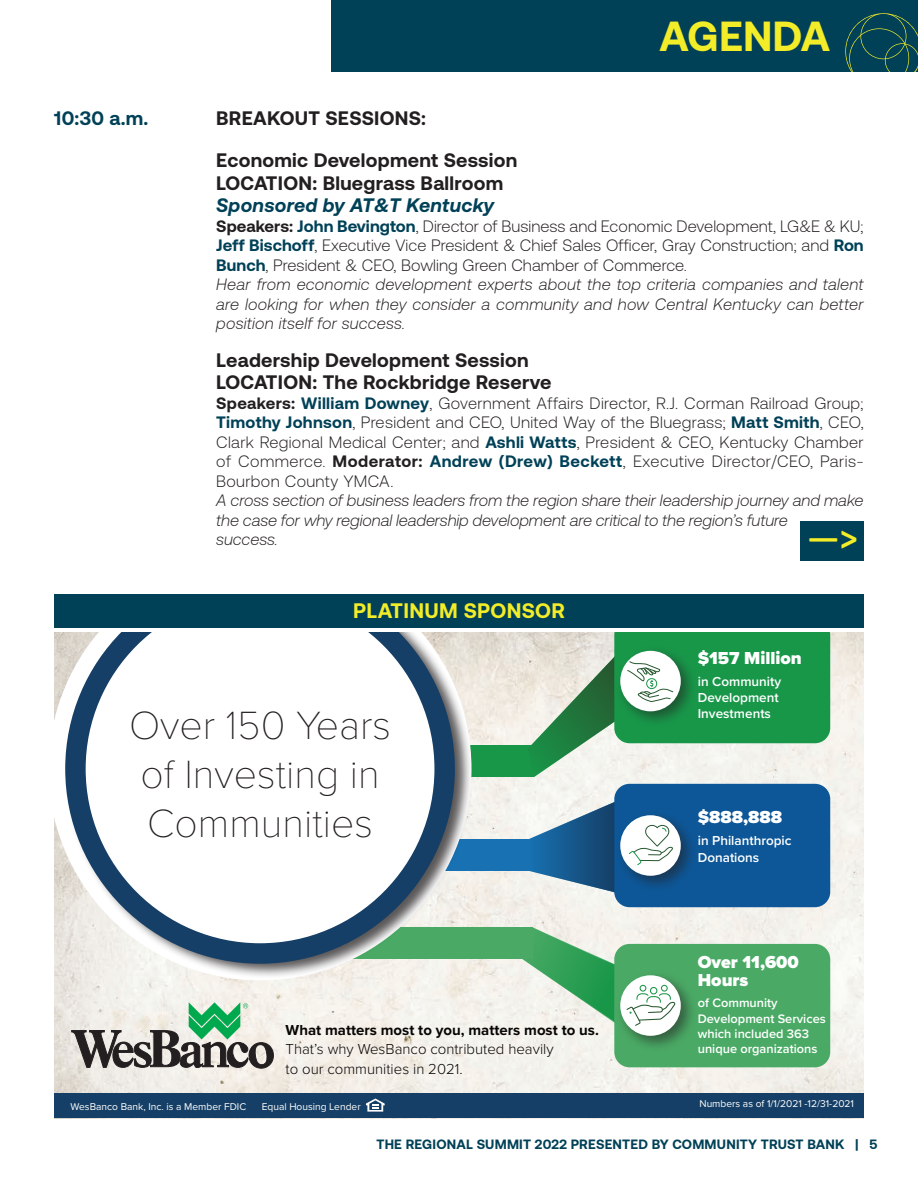
<style>
.page{position:relative;width:918px;height:1188px;background:#fff}
.page>*{position:absolute;margin:0;border:0;box-sizing:border-box;transform-origin:0 0}
.t1{font:700 42px "Aeonik";color:#f3ec28}
.t2{font:100 40.95px/49.1px "Proxima Nova T";color:#231f20}
.t3{font:700 36px "Calibri";color:#f3ec28}
.t4{font:700 21px "Aeonik";letter-spacing:.015em;color:#f3ec28}
.t5{font:700 19.5px "Aeonik";letter-spacing:.015em;color:#231f20}
.t6{font:italic 700 19.5px "Aeonik";letter-spacing:.015em;color:#004157}
.t7{font:700 19.5px "Aeonik";color:#004157}
.t8{font:900 18px/18.5px "Proxima Nova";color:#fff}
.t9{font:300 16.5px/19.5px "Aeonik";letter-spacing:.005em;color:#231f20;text-align:justify}
.t10{font:italic 300 16.5px/19.5px "Aeonik";color:#231f20;text-align:justify}
.t11{font:300 15px/19.5px "Proxima Nova";color:#080505}
.t12{font:600 13.5px/16.2px "Proxima Nova";color:#fff}
.t13{font:700 13.5px "Aeonik";letter-spacing:.015em;color:#004157}
.t14{font:600 12.75px/15.3px "Proxima Nova";color:#fff}
.t15{font:10.2px "Proxima Nova";color:#fff}
.s1{font-weight:700}
.s2{font-weight:700;color:#004157}
</style>
<div class="page">
<img style="left:54px;top:632px;width:810px;height:462px">
<div style="left:318px;top:745px;width:216px;height:32px;background:#189749"></div>
<div style="left:317px;top:839px;width:216px;height:32px;background:#1871b2"></div>
<div style="left:317px;top:927px;width:216px;height:32px;background:#4aaa65"></div>
<svg style="left:54px;top:632px;width:418px;height:348px"></svg>
<div style="left:64px;top:632px;width:409px;height:347px;background:#231f20;opacity:.75"></div>
<svg style="left:65px;top:632px;width:390px;height:332px"></svg>
<svg style="left:86px;top:632px;width:348px;height:311px"></svg>
<div style="left:614px;top:784px;width:216px;height:123px;background:#0d5798;border-radius:15px"></div>
<div style="left:615px;top:810px;width:82px;height:82px;background:#231f20;opacity:.55"></div>
<div style="left:620px;top:815px;width:61px;height:61px;background:#fff;border-radius:50%"></div>
<div style="left:614px;top:944px;width:216px;height:123px;background:#4aaa65;border-radius:15px"></div>
<div style="left:615px;top:970px;width:82px;height:82px;background:#231f20;opacity:.55"></div>
<div style="left:620px;top:975px;width:61px;height:61px;background:#fff;border-radius:50%"></div>
<div style="left:54px;top:1094px;width:810px;height:24px;background:#153f66"></div>
<svg style="left:366px;top:1099px;width:19px;height:13px"></svg>
<svg style="left:519px;top:927px;width:157px;height:103px"></svg>
<svg style="left:528px;top:632px;width:302px;height:145px"></svg>
<svg style="left:71px;top:1002px;width:202px;height:66px"></svg>
<div style="left:249px;top:1042px;width:25px;height:26px;border:1px solid #231f20;border-radius:50%"></div>
<svg style="left:529px;top:795px;width:145px;height:101px"></svg>
<div style="left:54px;top:594px;width:810px;height:33px;background:#004157"></div>
<div style="left:331px;top:0;width:587px;height:72px;background:#004157"></div>
<svg style="left:845px;top:13px;width:73px;height:59px"></svg>
<div style="left:800px;top:522px;width:64px;height:39px;background:#004157"></div>
<p class="t1" style="left:660px;top:22px;width:172px">AGENDA</p>
<p class="t7" style="left:54px;top:111px;width:96px">10:30 a.m.</p>
<p class="t5" style="left:216px;top:111px;width:211px">BREAKOUT SESSIONS:</p>
<p class="t5" style="left:216px;top:153px;width:303px">Economic Development Session</p>
<p class="t5" style="left:216px;top:176px;width:288px">LOCATION: Bluegrass Ballroom</p>
<p class="t6" style="left:216px;top:198px;width:279px">Sponsored by AT&amp;T Kentucky</p>
<p class="t9" style="left:216px;top:218px;width:649px"><span class="s1">Speakers:</span> <span class="s2">John Bevington</span>, Director of Business and Economic Development, LG&amp;E &amp; KU; <span class="s2">Jeff Bischoff</span>, Executive Vice President &amp; Chief Sales Officer, Gray Construction; and <span class="s2">Ron Bunch</span>, President &amp; CEO, Bowling Green Chamber of Commerce.</p>
<p class="t10" style="left:216px;top:276px;width:649px">Hear from economic development experts about the top criteria companies and talent are looking for when they consider a community and how Central Kentucky can better position itself for success.</p>
<p class="t5" style="left:216px;top:353px;width:314px">Leadership Development Session</p>
<p class="t5" style="left:216px;top:375px;width:337px">LOCATION: The Rockbridge Reserve</p>
<p class="t9" style="left:216px;top:395px;width:649px"><span class="s1">Speakers:</span> <span class="s2">William Downey</span>, Government Affairs Director, R.J. Corman Railroad Group; <span class="s2">Timothy Johnson</span>, President and CEO, United Way of the Bluegrass; <span class="s2">Matt Smith</span>, CEO, Clark Regional Medical Center; and <span class="s2">Ashli Watts</span>, President &amp; CEO, Kentucky Chamber of Commerce. <span class="s1">Moderator:</span> <span class="s2">Andrew (Drew) Beckett</span>, Executive Director/CEO, Paris-Bourbon County YMCA.</p>
<p class="t10" style="left:216px;top:492px;width:649px;text-align:left">A cross section of business leaders from the region share their leadership journey and make the case for why regional leadership development are critical to the region’s future<br>success.</p>
<p class="t3" style="left:807px;top:523px;width:52px">—&gt;</p>
<p class="t4" style="left:353px;top:604px;width:213px">PLATINUM SPONSOR</p>
<p class="t2" style="left:129px;top:700px;width:264px">Over 150 Years of Investing in<br>Communities</p>
<p class="t11" style="left:286px;top:1020px;width:315px"><span class="s1">What matters most to you, matters most to us.<br></span>That’s why WesBanco contributed heavily<br>to our communities in 2021.</p>
<p class="t8" style="left:698px;top:649px;width:106px">$157 Million</p>
<p class="t12" style="left:698px;top:674px;width:85px">in Community<br>Development<br>Investments</p>
<p class="t8" style="left:698px;top:808px;width:86px">$888,888</p>
<p class="t12" style="left:698px;top:834px;width:95px">in Philanthropic<br>Donations</p>
<p class="t8" style="left:698px;top:953px;width:103px">Over 11,600<br>Hours</p>
<p class="t14" style="left:698px;top:996px;width:130px">of Community<br>Development Services which included 363 unique organizations</p>
<p class="t15" style="left:71px;top:1103px;width:177px">WesBanco Bank, Inc. is a Member FDIC</p>
<p class="t15" style="left:262px;top:1103px;width:100px">Equal Housing Lender</p>
<p class="t15" style="left:699px;top:1100px;width:156px">Numbers as of 1/1/2021 -12/31-2021</p>
<p class="t13" style="left:376px;top:1139px;width:503px">THE REGIONAL SUMMIT 2022 PRESENTED BY COMMUNITY TRUST BANK | 5</p>
</div>
